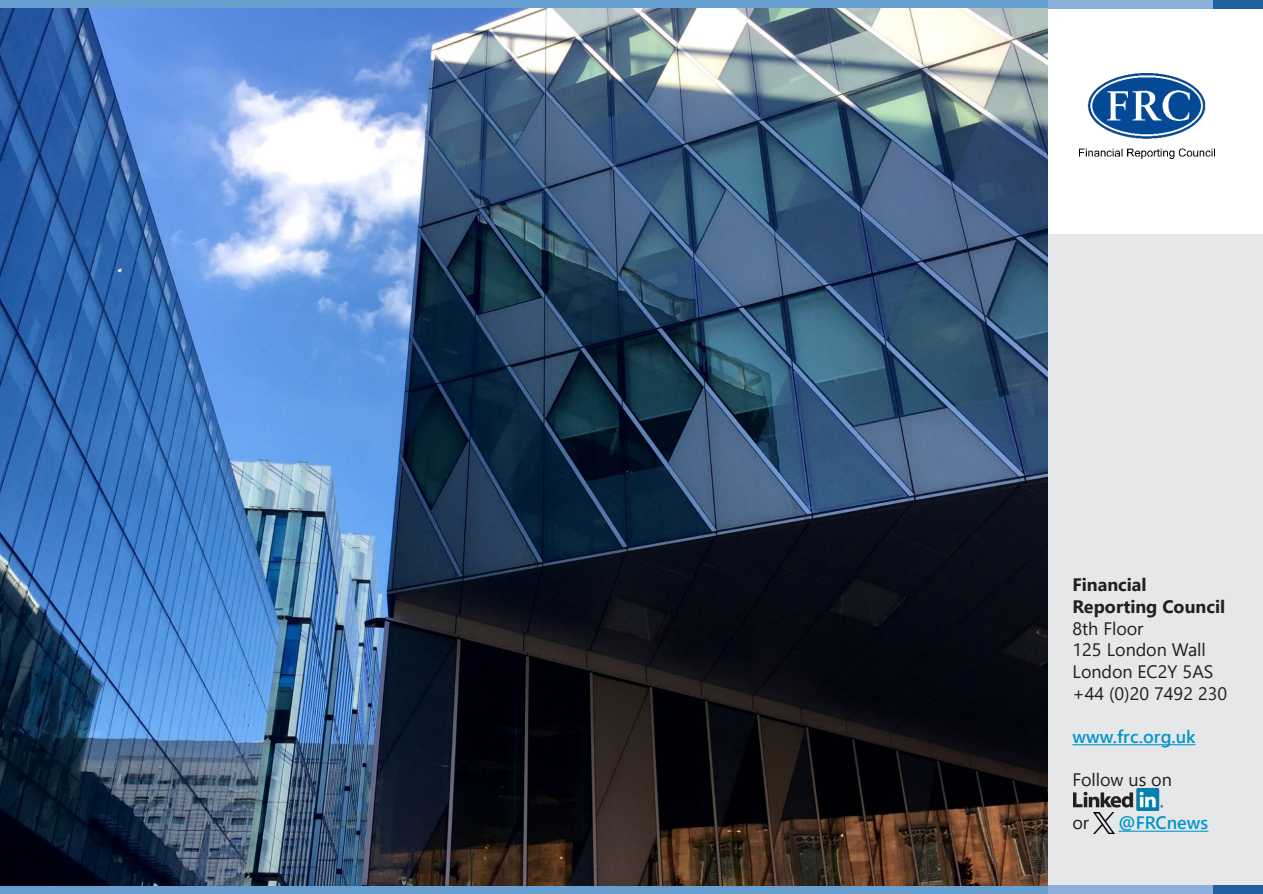
<style>
.page{position:relative;width:1263px;height:894px;background:#fff}
.page>*{position:absolute;margin:0;border:0;box-sizing:border-box;transform-origin:0 0}
.t1{font:18px/21.6px "Segoe UI";letter-spacing:-.005em;color:#231f20}
.t2{font:700 18px/21.6px "Segoe UI";letter-spacing:-.005em;color:#231f20}
.t3{font:600 18px "Segoe UI";letter-spacing:.005em;color:#0097ce}
</style>
<div class="page">
<div style="left:1048px;top:234px;width:215px;height:651px;background:#e6e7e8"></div>
<div style="left:0;top:0;width:1048px;height:9px;background:#669ed0"></div>
<div style="left:1048px;top:0;width:166px;height:9px;background:#8bb0dc"></div>
<div style="left:1214px;top:0;width:49px;height:9px;background:#20609f"></div>
<div style="left:0;top:885px;width:1048px;height:8px;background:#669ed0"></div>
<div style="left:1048px;top:885px;width:166px;height:8px;background:#8bb0dc"></div>
<div style="left:1214px;top:885px;width:49px;height:8px;background:#20609f"></div>
<img style="left:1079px;top:73px;width:134px;height:86px">
<img style="left:0;top:8px;width:1048px;height:877px">
<svg style="left:1072px;top:744px;width:123px;height:1px"></svg>
<svg style="left:1118px;top:830px;width:90px;height:1px"></svg>
<img style="left:1094px;top:812px;width:20px;height:21px">
<img style="left:1073px;top:788px;width:89px;height:22px">
<p class="t2" style="left:1072px;top:572px;width:154px">Financial<br>Reporting Council</p>
<p class="t1" style="left:1072px;top:615px;width:73px">8th Floor</p>
<p class="t1" style="left:1072px;top:637px;width:142px">125 London Wall<br>London EC2Y 5AS</p>
<p class="t1" style="left:1072px;top:680px;width:156px">+44 (0)20 7492 230</p>
<p class="t3" style="left:1072px;top:719px;width:125px">www.frc.org.uk</p>
<p class="t1" style="left:1072px;top:766px;width:101px">Follow us on</p>
<p class="t1" style="left:1072px;top:810px;width:18px">or</p>
<p class="t3" style="left:1118px;top:805px;width:91px">@FRCnews</p>
</div>
